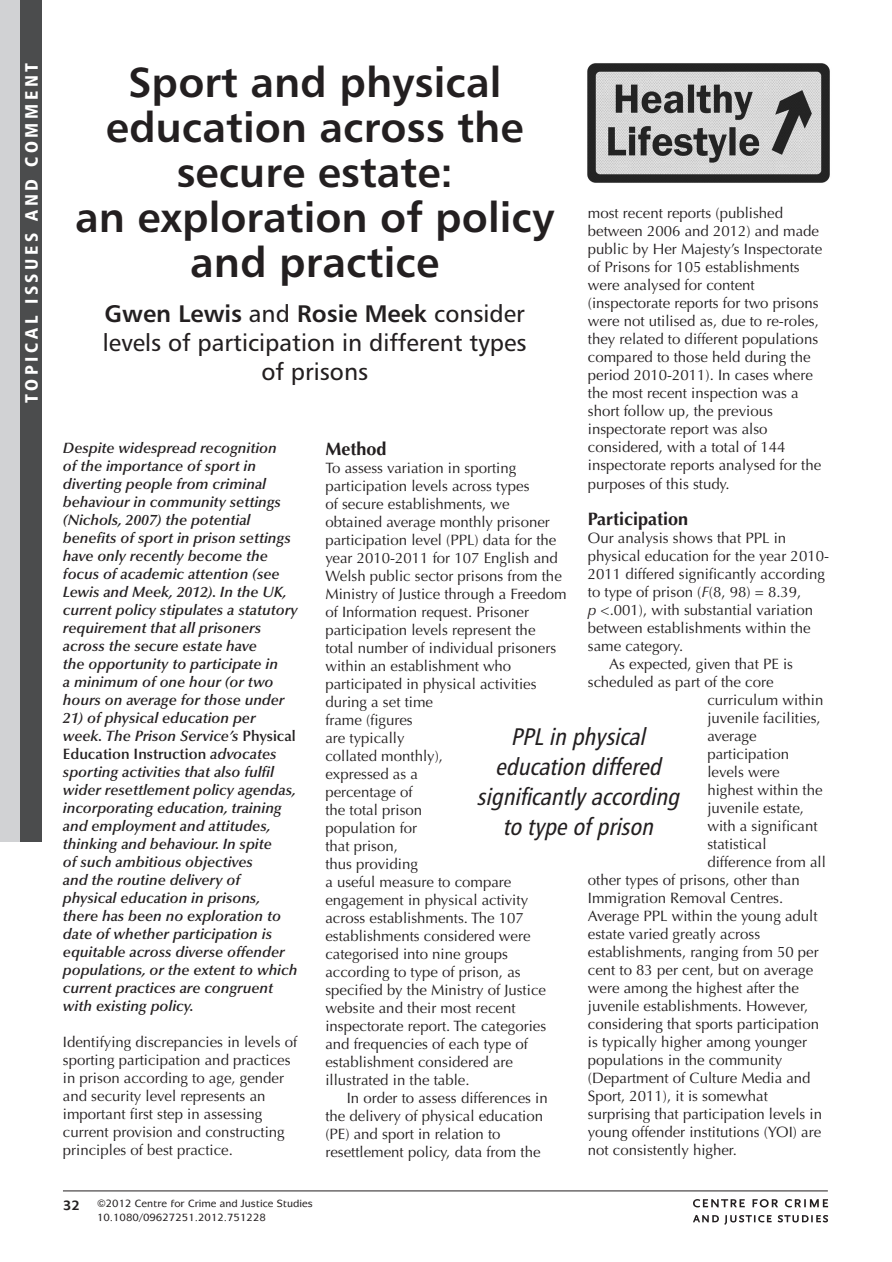
<style>
.page{position:relative;width:892px;height:1262px;background:#fff}
.page>*{position:absolute;margin:0;border:0;box-sizing:border-box;transform-origin:0 0}
.t1{font:42px/45px "Humanist 777 BT Bold B";color:#231f20;text-align:center}
.t2{font:italic 24px/30px "Humanist 777 BT Roman Condensed B";color:#231f20;text-align:center}
.t3{font:24px/28.5px "Humanist 777 BT Roman B";color:#231f20;text-align:center}
.t4{font:24px "Humanist 777 BT Bold B";color:#231f20}
.t5{font:18px "Humanist 777 BT Black Condensed B";letter-spacing:.2em;color:#fff}
.t6{font:700 18px "Optima";color:#231f20}
.t7{font:15px/18px "Optima";color:#231f20}
.t8{font:italic 600 15px/18px "Optima";color:#231f20}
.t9{font:700 13.5px "Mixage IT Cby BT";color:#231f20}
.t10{font:500 10.5px/13.5px "Mixage IT Cby BT";color:#231f20}
.s1{font-family:"Humanist 777 BT Roman B"}
.s2{font-style:italic}
.s3{font-style:normal}
</style>
<div class="page">
<svg style="left:693px;top:1215px;width:78px;height:9px"></svg>
<svg style="left:777px;top:1215px;width:50px;height:7px"></svg>
<svg style="left:693px;top:1199px;width:51px;height:8px"></svg>
<svg style="left:752px;top:1199px;width:25px;height:8px"></svg>
<svg style="left:784px;top:1199px;width:43px;height:8px"></svg>
<hr style="left:63px;top:1190px;width:764px;height:1px;background:#231f20">
<div style="left:0;top:0;width:20px;height:841px;background:#d1d2d4"></div>
<div style="left:20px;top:0;width:22px;height:841px;background:#4b4c4d"></div>
<img style="left:587px;top:63px;width:243px;height:120px">
<p class="t5" style="left:20px;top:403px;width:342px;rotate:-90deg">TOPICAL ISSUES AND COMMENT</p>
<h1 class="t1" style="left:75px;top:59px;width:480px">Sport and physical education across the secure estate:<br>an exploration of policy and practice</h1>
<h2 class="t4" style="left:104px;top:299px;width:422px">Gwen Lewis <span class="s1">and</span> Rosie Meek <span class="s1">consider</span></h2>
<h2 class="t3" style="left:103px;top:328px;width:425px">levels of participation in different types of prisons</h2>
<p class="t7" style="left:587px;top:204px;width:236px">most recent reports (published between 2006 and 2012) and made public by Her Majesty’s Inspectorate of Prisons for 105 establishments were analysed for content (inspectorate reports for two prisons were not utilised as, due to re-roles, they related to different populations compared to those held during the period 2010-2011). In cases where the most recent inspection was a short follow up, the previous inspectorate report was also considered, with a total of 144 inspectorate reports analysed for the purposes of this study.</p>
<p class="t6" style="left:587px;top:508px;width:102px">Participation</p>
<p class="t7" style="left:587px;top:528px;width:200px">Our analysis shows that PPL in</p>
<p class="t7" style="left:587px;top:546px;width:242px">physical education for the year 2010-</p>
<p class="t7" style="left:587px;top:564px;width:238px">2011 differed significantly according</p>
<p class="t7" style="left:587px;top:582px;width:215px">to type of prison (<span class="s2">F</span>(8, 98) = 8.39,</p>
<p class="t7" style="left:587px;top:600px;width:226px"><span class="s2">p</span> &lt;.001), with substantial variation</p>
<p class="t7" style="left:587px;top:618px;width:224px">between establishments within the</p>
<p class="t7" style="left:587px;top:636px;width:97px">same category.</p>
<p class="t7" style="left:609px;top:654px;width:185px">As expected, given that PE is</p>
<p class="t7" style="left:587px;top:672px;width:187px">scheduled as part of the core</p>
<p class="t7" style="left:707px;top:690px;width:117px">curriculum within</p>
<p class="t7" style="left:707px;top:708px;width:115px">juvenile facilities,</p>
<p class="t7" style="left:707px;top:726px;width:51px">average</p>
<p class="t7" style="left:707px;top:744px;width:83px">participation</p>
<p class="t7" style="left:707px;top:762px;width:74px">levels were</p>
<p class="t7" style="left:707px;top:780px;width:117px">highest within the</p>
<p class="t7" style="left:707px;top:798px;width:98px">juvenile estate,</p>
<p class="t7" style="left:707px;top:816px;width:112px">with a significant</p>
<p class="t7" style="left:707px;top:834px;width:61px">statistical</p>
<p class="t7" style="left:707px;top:852px;width:120px">difference from all</p>
<p class="t7" style="left:587px;top:870px;width:213px">other types of prisons, other than</p>
<p class="t7" style="left:587px;top:888px;width:197px">Immigration Removal Centres.</p>
<p class="t7" style="left:587px;top:906px;width:231px">Average PPL within the young adult</p>
<p class="t7" style="left:587px;top:924px;width:174px">estate varied greatly across</p>
<p class="t7" style="left:587px;top:942px;width:232px">establishments, ranging from 50 per</p>
<p class="t7" style="left:587px;top:960px;width:227px">cent to 83 per cent, but on average</p>
<p class="t7" style="left:587px;top:978px;width:212px">were among the highest after the</p>
<p class="t7" style="left:587px;top:996px;width:222px">juvenile establishments. However,</p>
<p class="t7" style="left:587px;top:1014px;width:232px">considering that sports participation</p>
<p class="t7" style="left:587px;top:1032px;width:220px">is typically higher among younger</p>
<p class="t7" style="left:587px;top:1050px;width:196px">populations in the community</p>
<p class="t7" style="left:587px;top:1068px;width:224px">(Department of Culture Media and</p>
<p class="t7" style="left:587px;top:1086px;width:181px">Sport, 2011), it is somewhat</p>
<p class="t7" style="left:587px;top:1104px;width:236px">surprising that participation levels in</p>
<p class="t7" style="left:587px;top:1122px;width:235px">young offender institutions (YOI) are</p>
<p class="t7" style="left:587px;top:1140px;width:150px">not consistently higher.</p>
<p class="t6" style="left:325px;top:438px;width:63px">Method</p>
<p class="t7" style="left:325px;top:459px;width:242px">To assess variation in sporting participation levels across types<br>of secure establishments, we obtained average monthly prisoner participation level (PPL) data for the year 2010-2011 for 107 English and<br>Welsh public sector prisons from the<br>Ministry of Justice through a Freedom of Information request. Prisoner participation levels represent the total number of individual prisoners within an establishment who participated in physical activities during a set time<br>frame (figures<br>are typically<br>collated monthly),<br>expressed as a<br>percentage of<br>the total prison<br>population for<br>that prison,<br>thus providing<br>a useful measure to compare engagement in physical activity across establishments. The 107 establishments considered were categorised into nine groups according to type of prison, as specified by the Ministry of Justice website and their most recent inspectorate report. The categories and frequencies of each type of establishment considered are illustrated in the table.</p>
<p class="t7" style="left:325px;top:1089px;width:224px;text-indent:21px">In order to assess differences in the delivery of physical education (PE) and sport in relation to resettlement policy, data from the</p>
<p class="t8" style="left:63px;top:439px;width:236px">Despite widespread recognition<br>of the importance of sport in diverting people from criminal behaviour in community settings (Nichols, 2007) the potential benefits of sport in prison settings have only recently become the focus of academic attention (see<br>Lewis and Meek, 2012). In the UK, current policy stipulates a statutory requirement that all prisoners across the secure estate have<br>the opportunity to participate in<br>a minimum of one hour (or two hours on average for those under</p>
<p class="t8" style="left:63px;top:709px;width:236px">21) of physical education per week. The Prison Service’s <span class="s3">Physical<br>Education Instruction</span> advocates sporting activities that also fulfil wider resettlement policy agendas, incorporating education, training and employment and attitudes, thinking and behaviour. In spite<br>of such ambitious objectives<br>and the routine delivery of physical education in prisons, there has been no exploration to date of whether participation is equitable across diverse offender populations, or the extent to which current practices are congruent with existing policy.</p>
<p class="t7" style="left:63px;top:1033px;width:236px">Identifying discrepancies in levels of sporting participation and practices in prison according to age, gender and security level represents an important first step in assessing current provision and constructing principles of best practice.</p>
<h2 class="t2" style="left:476px;top:720px;width:210px">PPLin physical education differed significantlyaccording to typeofprison</h2>
<p class="t9" style="left:63px;top:1196px;width:19px">32</p>
<p class="t10" style="left:97px;top:1196px;width:217px">©2012 Centre for Crime and Justice Studies<br>10.1080/09627251.2012.751228</p>
</div>
